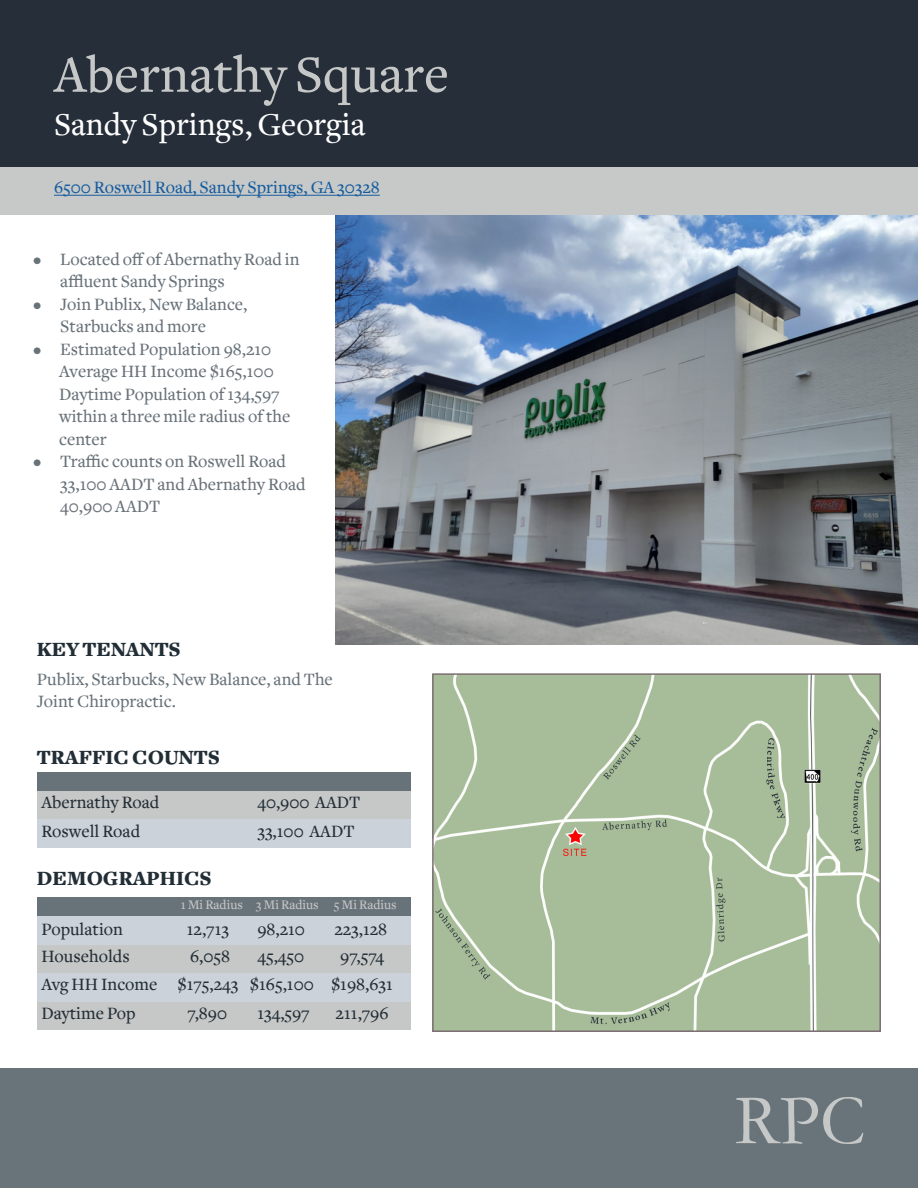
<style>
.page{position:relative;width:918px;height:1188px;background:#fff}
.page>*{position:absolute;margin:0;border:0;box-sizing:border-box;transform-origin:0 0}
.t1{font:72px "Garamond";color:#c6c7c7}
.t2{font:500 54px "Freight Text";color:#c6c7c7}
.t3{font:500 33px "Freight Text";color:#fff}
.t4{font:900 21px "Freight Text";color:#222e36}
.t5{font:500 18px/22.5px "Freight Text";color:#687279}
.t6{font:500 18px "Freight Text";color:#222e36}
.t7{font:500 18px "Freight Text";color:#175d9e}
.t8{font:500 13.5px "Freight Text";color:#c6c7c7}
</style>
<div class="page">
<div style="left:0;top:1068px;width:918px;height:120px;background:#69747a"></div>
<div style="left:0;top:0;width:918px;height:167px;background:#262e39"></div>
<div style="left:0;top:167px;width:918px;height:48px;background:#c7c9c9"></div>
<hr style="left:54px;top:195px;width:326px;height:1px;background:#175d9e">
<div style="left:37px;top:772px;width:373px;height:19px;background:#687279"></div>
<div style="left:37px;top:897px;width:373px;height:19px;background:#687279"></div>
<div style="left:37px;top:791px;width:373px;height:28px;background:#c6c7c7"></div>
<div style="left:37px;top:944px;width:373px;height:29px;background:#c6c7c7"></div>
<div style="left:37px;top:1001px;width:373px;height:29px;background:#c6c7c7"></div>
<div style="left:37px;top:916px;width:373px;height:28px;background:#ccd2d9"></div>
<div style="left:37px;top:819px;width:373px;height:29px;background:#ccd2d9"></div>
<div style="left:37px;top:973px;width:373px;height:28px;background:#ccd2d9"></div>
<img style="left:336px;top:215px;width:582px;height:429px">
<img style="left:435px;top:676px;width:443px;height:353px">
<div style="left:432px;top:673px;width:449px;height:359px;border:2px solid #7b6e73"></div>
<p class="t2" style="left:54px;top:45px;width:397px">Abernathy Square</p>
<p class="t3" style="left:54px;top:107px;width:313px">Sandy Springs, Georgia</p>
<p class="t7" style="left:54px;top:177px;width:327px">6500 Roswell Road, Sandy Springs, GA 30328</p>
<p class="t5" style="left:60px;top:248px;width:241px;text-indent:-27px">• Located off of Abernathy Road in affluent Sandy Springs</p>
<p class="t5" style="left:60px;top:293px;width:189px;text-indent:-27px">• Join Publix, New Balance,<br>Starbucks and more</p>
<p class="t5" style="left:33px;top:338px;width:240px">• Estimated Population 98,210</p>
<p class="t5" style="left:59px;top:361px;width:216px">Average HH Income $165,100</p>
<p class="t5" style="left:59px;top:383px;width:233px">Daytime Population of 134,597 within a three mile radius of the center</p>
<p class="t5" style="left:60px;top:451px;width:247px;text-indent:-27px">• Traffic counts on Roswell Road<br>33,100 AADT and Abernathy Road<br>40,900 AADT</p>
<p class="t4" style="left:37px;top:637px;width:145px">KEY TENANTS</p>
<p class="t5" style="left:37px;top:669px;width:297px;line-height:21.6px">Publix, Starbucks, New Balance, and The<br>Joint Chiropractic.</p>
<p class="t4" style="left:37px;top:745px;width:185px">TRAFFIC COUNTS</p>
<p class="t6" style="left:41px;top:793px;width:120px">Abernathy Road</p>
<p class="t6" style="left:257px;top:793px;width:104px">40,900 AADT</p>
<p class="t6" style="left:41px;top:821px;width:100px">Roswell Road</p>
<p class="t6" style="left:257px;top:821px;width:99px">33,100 AADT</p>
<p class="t4" style="left:37px;top:866px;width:176px">DEMOGRAPHICS</p>
<p class="t8" style="left:181px;top:898px;width:218px">1 Mi Radius 3 Mi Radius 5 Mi Radius</p>
<p class="t6" style="left:41px;top:920px;width:83px">Population</p>
<p class="t6" style="left:187px;top:920px;width:44px">12,713</p>
<p class="t6" style="left:257px;top:920px;width:49px">98,210</p>
<p class="t6" style="left:334px;top:920px;width:54px">223,128</p>
<p class="t6" style="left:41px;top:946px;width:90px">Households</p>
<p class="t6" style="left:190px;top:946px;width:42px">6,058</p>
<p class="t6" style="left:257px;top:946px;width:48px">45,450</p>
<p class="t6" style="left:340px;top:946px;width:45px">97,574</p>
<p class="t6" style="left:41px;top:975px;width:353px">Avg HH Income $175,243 $165,100 $198,631</p>
<p class="t6" style="left:41px;top:1003px;width:96px">Daytime Pop</p>
<p class="t6" style="left:188px;top:1003px;width:41px">7,890</p>
<p class="t6" style="left:257px;top:1003px;width:54px">134,597</p>
<p class="t6" style="left:336px;top:1003px;width:55px">211,796</p>
<p class="t1" style="left:734px;top:1072px;width:133px">RPC</p>
</div>
